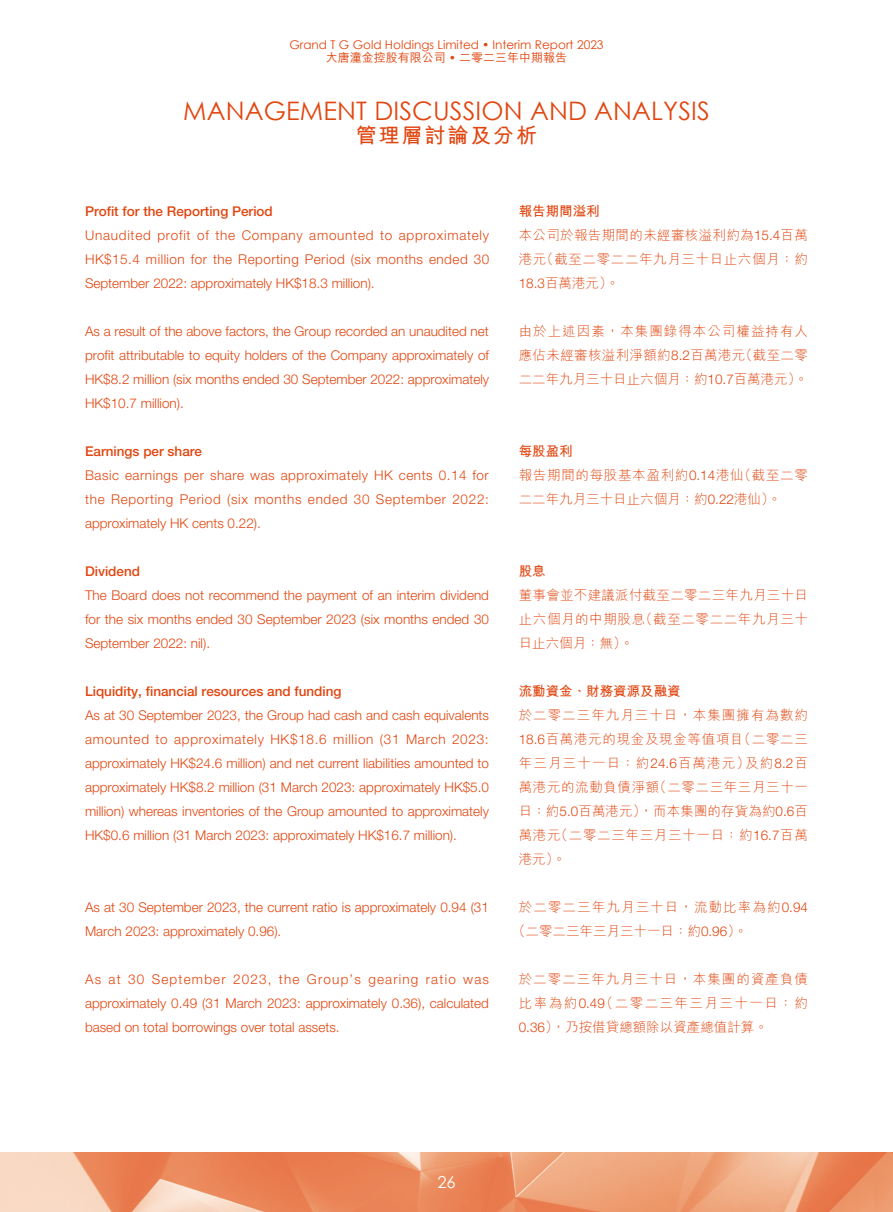
<style>
.page{position:relative;width:893px;height:1212px;background:#fff}
.page>*{position:absolute;margin:0;border:0;box-sizing:border-box;transform-origin:0 0}
.t1{font:25.5px "Century Gothic";letter-spacing:.005em;color:#e14610}
.t2{font:700 21px "M Hei HK";letter-spacing:.09em;color:#e14610}
.t3{font:16.5px "Century Gothic";color:#fff}
.t4{font:300 13.5px/24px "Helvetica Neue LT Std";color:#e14610;text-align:justify}
.t5{font:300 13.5px/24px "M Hei HK";letter-spacing:.045em;color:#e14610;text-align:justify}
.t6{font:500 13.5px "Helvetica Neue LT Std";color:#e14610}
.t7{font:300 13.5px/24px "M Hei HK";letter-spacing:.025em;color:#e14610}
.t8{font:300 13.5px/24px "M Hei HK";letter-spacing:.08em;color:#e14610}
.t9{font:700 13.5px "M Hei HK";color:#e14610}
.t10{font:12px "Century Gothic";color:#e14610}
.t11{font:500 12px "M Hei HK";color:#e14610}
.s1{font-family:"Century Gothic";font-weight:400}
.s2{font-weight:700}
.s3{font-family:"Helvetica Neue LT Std"}
</style>
<div class="page">
<img style="left:0;top:1152px;width:893px;height:60px">
<p class="t10" style="left:289px;top:36px;width:316px">Grand T G Gold Holdings Limited • Interim Report 2023</p>
<p class="t11" style="left:326px;top:49px;width:243px">大唐潼金控股有限公司 <span class="s1">•</span> 二零二三年中期報告</p>
<h1 class="t1" style="left:183px;top:93px;width:528px">MANAGEMENT DISCUSSION AND ANALYSIS</h1>
<h2 class="t2" style="left:356px;top:120px;width:183px">管理層討論及分析</h2>
<p class="t6" style="left:85px;top:203px;width:189px">Profit for the Reporting Period</p>
<p class="t4" style="left:85px;top:223px;width:406px">Unaudited profit of the Company amounted to approximately HK$15.4 million for the Reporting Period (six months ended 30<br>September 2022: approximately HK$18.3 million).</p>
<p class="t4" style="left:85px;top:319px;width:406px">As a result of the above factors, the Group recorded an unaudited net profit attributable to equity holders of the Company approximately of HK$8.2 million (six months ended 30 September 2022: approximately HK$10.7 million).</p>
<p class="t6" style="left:85px;top:443px;width:119px">Earnings per share</p>
<p class="t4" style="left:85px;top:463px;width:405px">Basic earnings per share was approximately HK cents 0.14 for the Reporting Period (six months ended 30 September 2022: approximately HK cents 0.22).</p>
<p class="t6" style="left:85px;top:563px;width:57px">Dividend</p>
<p class="t4" style="left:85px;top:583px;width:405px">The Board does not recommend the payment of an interim dividend for the six months ended 30 September 2023 (six months ended 30<br>September 2022: nil).</p>
<p class="t6" style="left:85px;top:683px;width:258px">Liquidity, financial resources and funding</p>
<p class="t4" style="left:85px;top:703px;width:405px">As at 30 September 2023, the Group had cash and cash equivalents amounted to approximately HK$18.6 million (31 March 2023: approximately HK$24.6 million) and net current liabilities amounted to approximately HK$8.2 million (31 March 2023: approximately HK$5.0 million) whereas inventories of the Group amounted to approximately HK$0.6 million (31 March 2023: approximately HK$16.7 million).</p>
<p class="t4" style="left:85px;top:895px;width:405px">As at 30 September 2023, the current ratio is approximately 0.94 (31<br>March 2023: approximately 0.96).</p>
<p class="t4" style="left:85px;top:967px;width:406px">As at 30 September 2023, the Group’s gearing ratio was approximately 0.49 (31 March 2023: approximately 0.36), calculated based on total borrowings over total assets.</p>
<p class="t7" style="left:519px;top:199px;width:291px"><span class="s2">報告期間溢利<br></span>本公司於報告期間的未經審核溢利約為<span class="s3">15.4</span>百萬港元（截至二零二二年九月三十日止六個月：約<br><span class="s3">18.3</span>百萬港元）。</p>
<p class="t5" style="left:519px;top:319px;width:291px">由於上述因素，本集團錄得本公司權益持有人應佔未經審核溢利淨額約<span class="s3">8.2</span>百萬港元（截至二零二二年九月三十日止六個月：約<span class="s3">10.7</span>百萬港元）。</p>
<p class="t5" style="left:519px;top:439px;width:291px;text-align:left"><span class="s2">每股盈利<br></span>報告期間的每股基本盈利約<span class="s3">0.14</span>港仙（截至二零二二年九月三十日止六個月：約<span class="s3">0.22</span>港仙）。</p>
<p class="t9" style="left:519px;top:561px;width:28px">股息</p>
<p class="t5" style="left:519px;top:583px;width:291px">董事會並不建議派付截至二零二三年九月三十日止六個月的中期股息（截至二零二二年九月三十日止六個月：無）。</p>
<p class="t9" style="left:519px;top:681px;width:163px">流動資金、財務資源及融資</p>
<p class="t5" style="left:519px;top:703px;width:291px">於二零二三年九月三十日，本集團擁有為數約<span class="s3">18.6</span>百萬港元的現金及現金等值項目（二零二三年三月三十一日：約<span class="s3">24.6</span>百萬港元）及約<span class="s3">8.2</span>百萬港元的流動負債淨額（二零二三年三月三十一日：約<span class="s3">5.0</span>百萬港元），而本集團的存貨為約<span class="s3">0.6</span>百萬港元（二零二三年三月三十一日：約<span class="s3">16.7</span>百萬港元）。</p>
<p class="t8" style="left:512px;top:895px;width:297px;text-indent:7px">於二零二三年九月三十日，流動比率為約<span class="s3">0.94</span>（二零二三年三月三十一日：約<span class="s3">0.96</span>）。</p>
<p class="t5" style="left:519px;top:967px;width:291px">於二零二三年九月三十日，本集團的資產負債比率為約<span class="s3">0.49</span>（二零二三年三月三十一日：約<span class="s3">0.36</span>），乃按借貸總額除以資產總值計算。</p>
<p class="t3" style="left:437px;top:1170px;width:20px">26</p>
</div>
